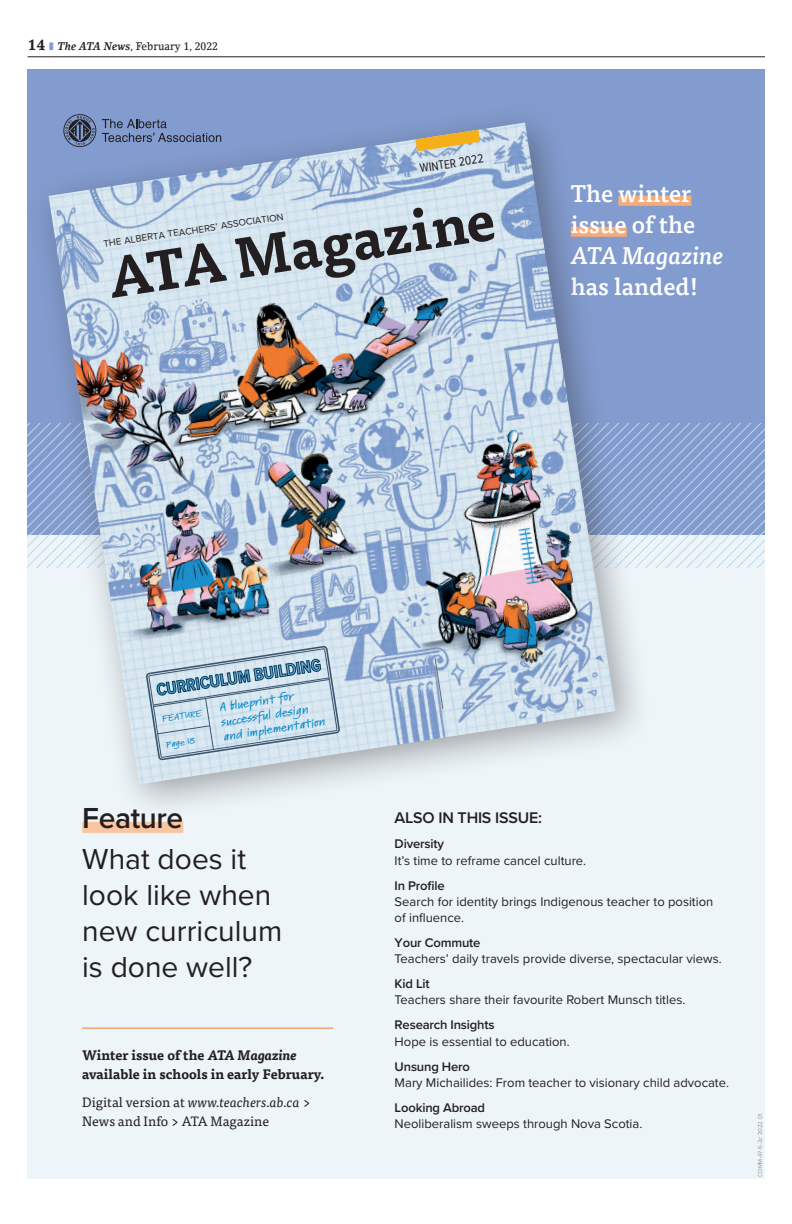
<style>
.page{position:relative;width:792px;height:1224px;background:#fff}
.page>*{position:absolute;margin:0;border:0;box-sizing:border-box;transform-origin:0 0}
.t1{font:700 55.9px "Tisa Pro";color:#231f20}
.t2{font:30px/36px "Proxima Nova";color:#231f20}
.t3{font:500 24px/31px "Tisa Pro";color:#fff}
.t4{font:600 16px "Proxima Nova";letter-spacing:-.015em;color:#231f20}
.t5{font:700 13.6px/18.8px "Tisa Pro";color:#231f20}
.t6{font:13.6px/18.8px "Tisa Pro";color:#231f20}
.t7{font:13px/16.3px "Proxima Nova";color:#231f20}
.t8{font:12.6px "Proxima Nova Cond";color:#231f20}
.t9{font:500 11px "Lino Letter Std";color:#231f20;scale:.9 1}
.t10{font:600 expanded 10.6px/15px "Kremlin Pro";color:#0085c9}
.t11{font:9.7px "Proxima Nova";color:#231f20}
.t12{font:600 expanded 7.9px "Kremlin Pro";color:#007ec5}
.t13{font:6px "Proxima Nova";color:#939598}
.s1{font-weight:700;font-size:15px}
.s2{color:#7c9fd2}
.s3{font-weight:700;font-style:italic}
.s4{font-style:italic}
.s5{font-weight:600}
</style>
<div class="page">
<hr style="left:28px;top:57px;width:737px;height:1px;background:#231f20">
<div style="left:27px;top:382px;width:738px;height:797px;background:#edf5f9"></div>
<div style="left:27px;top:69px;width:738px;height:466px;background:#839ccf"></div>
<svg style="left:653px;top:424px;width:112px;height:144px"></svg>
<div style="left:618px;top:196px;width:73px;height:10px;background:#f9ab77"></div>
<hr style="left:82px;top:1028px;width:251px;height:1px;background:#f47c2f">
<div style="left:27px;top:101px;width:626px;height:721px;background:#231f20;opacity:.4"></div>
<img style="left:49px;top:123px;width:567px;height:661px">
<svg style="left:434px;top:657px;width:10px;height:53px"></svg>
<svg style="left:147px;top:646px;width:193px;height:114px;background:#bccfdd"></svg>
<svg style="left:415px;top:130px;width:65px;height:21px"></svg>
<svg style="left:63px;top:114px;width:33px;height:33px"></svg>
<svg style="left:102px;top:119px;width:119px;height:23px"></svg>
<div style="left:82px;top:822px;width:101px;height:11px;background:#fbc69f"></div>
<p class="t9" style="left:28px;top:39px;width:213px"><span class="s1">14</span> <span class="s2">❚</span> <span class="s3">The ATA News</span>, February 1, 2022</p>
<p class="t8" style="left:418px;top:159px;width:66px;rotate:-9deg">Winter 2022</p>
<p class="t1" style="left:100px;top:235px;width:393px;rotate:-9deg">ATA Magazine</p>
<p class="t11" style="left:102px;top:237px;width:183px;rotate:-9deg">THE ALBERTA TEACHERS’ ASSOCIATION</p>
<p class="t3" style="left:571px;top:176px;width:154px">The winter issue of the<br><span class="s4">ATA Magazine </span>has landed!</p>
<p class="t12" style="left:161px;top:713px;width:42px;rotate:-9deg">FEATURE</p>
<p class="t12" style="left:166px;top:739px;width:31px;rotate:-9deg">Page 18</p>
<p class="t10" style="left:218px;top:700px;width:104px;rotate:-9deg">A blueprint for successful design and implementation</p>
<p class="t2" style="left:82px;top:797px;width:165px;line-height:40.5px"><span class="s5">Feature<br></span>What does it</p>
<p class="t2" style="left:82px;top:876px;width:202px">look like when new curriculum is done well?</p>
<p class="t5" style="left:82px;top:1045px;width:244px">Winter issue of the <span class="s4">ATA Magazine </span>available in schools in early February.</p>
<p class="t6" style="left:82px;top:1092px;width:230px">Digital version at <span class="s4">www.teachers.ab.ca</span> &gt;<br>News and Info &gt; ATA Magazine</p>
<p class="t4" style="left:395px;top:806px;width:149px">ALSO IN THIS ISSUE:</p>
<p class="t7" style="left:395px;top:835px;width:193px"><span class="s5">Diversity<br></span>It’s time to reframe cancel culture.</p>
<p class="t7" style="left:395px;top:877px;width:320px"><span class="s5">In Profile<br></span>Search for identity brings Indigenous teacher to position of influence.</p>
<p class="t7" style="left:395px;top:934px;width:329px"><span class="s5">Your Commute<br></span>Teachers’ daily travels provide diverse, spectacular views.</p>
<p class="t7" style="left:395px;top:975px;width:292px"><span class="s5">Kid Lit<br></span>Teachers share their favourite Robert Munsch titles.</p>
<p class="t7" style="left:395px;top:1016px;width:177px"><span class="s5">Research Insights<br></span>Hope is essential to education.</p>
<p class="t7" style="left:395px;top:1058px;width:336px"><span class="s5">Unsung Hero<br></span>Mary Michailides: From teacher to visionary child advocate.</p>
<p class="t7" style="left:395px;top:1099px;width:249px"><span class="s5">Looking Abroad<br></span>Neoliberalism sweeps through Nova Scotia.</p>
<p class="t13" style="left:756px;top:1177px;width:65px;rotate:-90deg">COMM-47-5-2c 2022 01</p>
</div>
